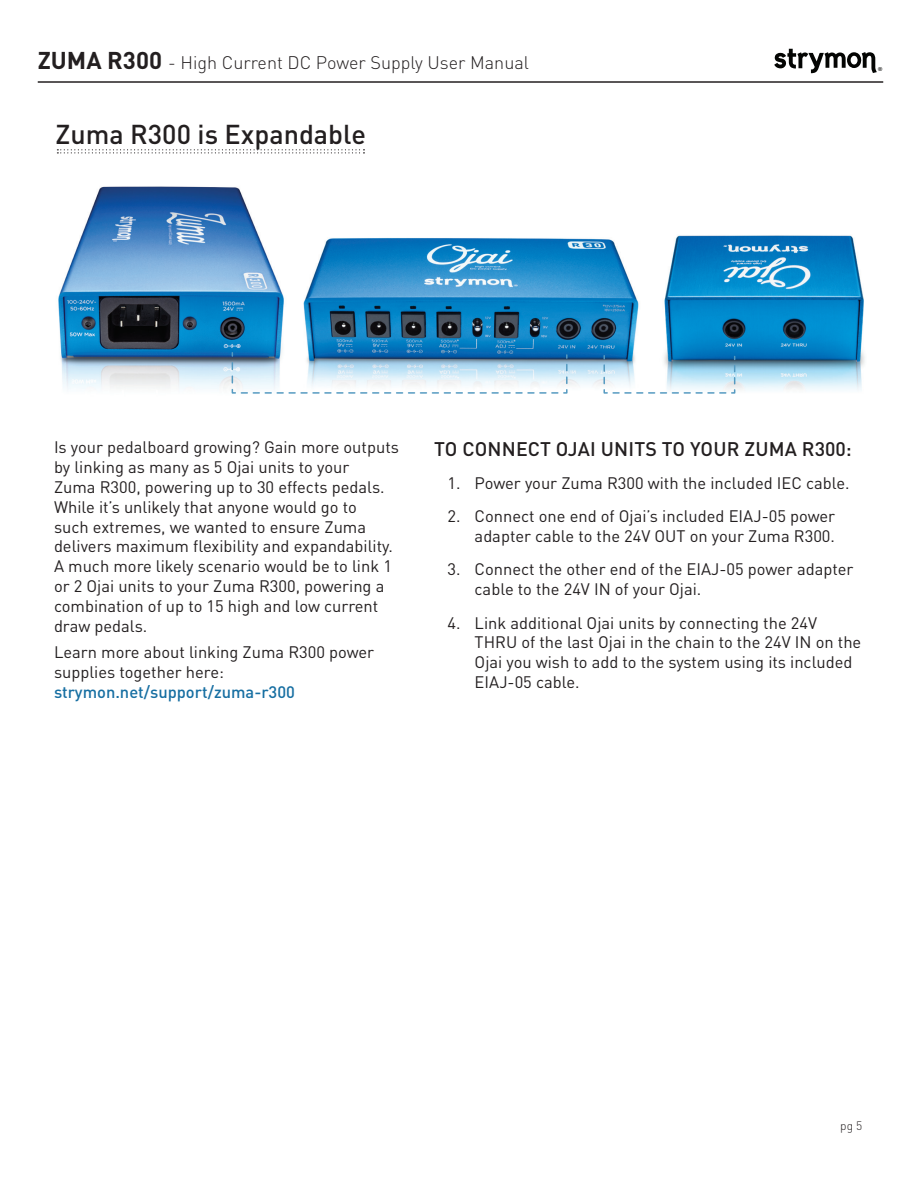
<style>
.page{position:relative;width:918px;height:1188px;background:#fff}
.page>*{position:absolute;margin:0;border:0;box-sizing:border-box;transform-origin:0 0}
.t1{font:500 27px "DINOT";color:#231f20}
.t2{font:500 19.5px "DINOT";letter-spacing:.01em;color:#231f20}
.t3{font:300 18px "DINOT";color:#231f20}
.t4{font:16.5px/19.8px "DINOT";color:#231f20}
.t5{font:300 12px "DINOT";color:#231f20}
.t6{font:500 5.55px "DIN";color:#040503}
.s1{font-weight:700;font-size:24px}
.s2{font-weight:500;color:#176fa2}
</style>
<div class="page">
<hr style="left:38px;top:81px;width:845px;height:2px;background:#231f20">
<svg style="left:774px;top:49px;width:103px;height:24px"></svg>
<img style="left:664px;top:235px;width:201px;height:156px">
<img style="left:303px;top:238px;width:336px;height:148px">
<img style="left:58px;top:186px;width:226px;height:203px">
<svg style="left:57px;top:149px;width:307px;height:4px"></svg>
<svg style="left:231px;top:351px;width:337px;height:43px"></svg>
<svg style="left:603px;top:354px;width:133px;height:40px"></svg>
<p class="t3" style="left:38px;top:51px;width:493px"><span class="s1">ZUMA R300</span> - High Current DC Power Supply User Manual</p>
<p class="t1" style="left:56px;top:117px;width:312px">Zuma R300 is Expandable</p>
<p class="t6" style="left:878px;top:65px;width:6px">®</p>
<p class="t4" style="left:54px;top:437px;width:346px">Is your pedalboard growing? Gain more outputs by linking as many as 5 Ojai units to your<br>Zuma R300, powering up to 30 effects pedals.<br>While it’s unlikely that anyone would go to<br>such extremes, we wanted to ensure Zuma delivers maximum flexibility and expandability.<br>A much more likely scenario would be to link 1 or 2 Ojai units to your Zuma R300, powering a combination of up to 15 high and low current draw pedals.</p>
<p class="t4" style="left:54px;top:642px;width:322px">Learn more about linking Zuma R300 power supplies together here: <span class="s2">strymon.net/support/zuma-r300</span></p>
<p class="t2" style="left:434px;top:436px;width:419px">TO CONNECT OJAI UNITS TO YOUR ZUMA R300:</p>
<p class="t4" style="left:448px;top:473px;width:403px">1. Power your Zuma R300 with the included IEC cable.</p>
<p class="t4" style="left:448px;top:506px;width:389px;text-align:right">2. Connect one end of Ojai’s included EIAJ-05 power adapter cable to the 24V OUT on your Zuma R300.</p>
<p class="t4" style="left:475px;top:559px;width:380px;text-indent:-27px">3. Connect the other end of the EIAJ-05 power adapter cable to the 24V IN of your Ojai.</p>
<p class="t4" style="left:475px;top:612px;width:388px;text-indent:-27px">4. Link additional Ojai units by connecting the 24V THRU of the last Ojai in the chain to the 24V IN on the Ojai you wish to add to the system using its included EIAJ-05 cable.</p>
<p class="t5" style="left:840px;top:1119px;width:24px">pg 5</p>
</div>
